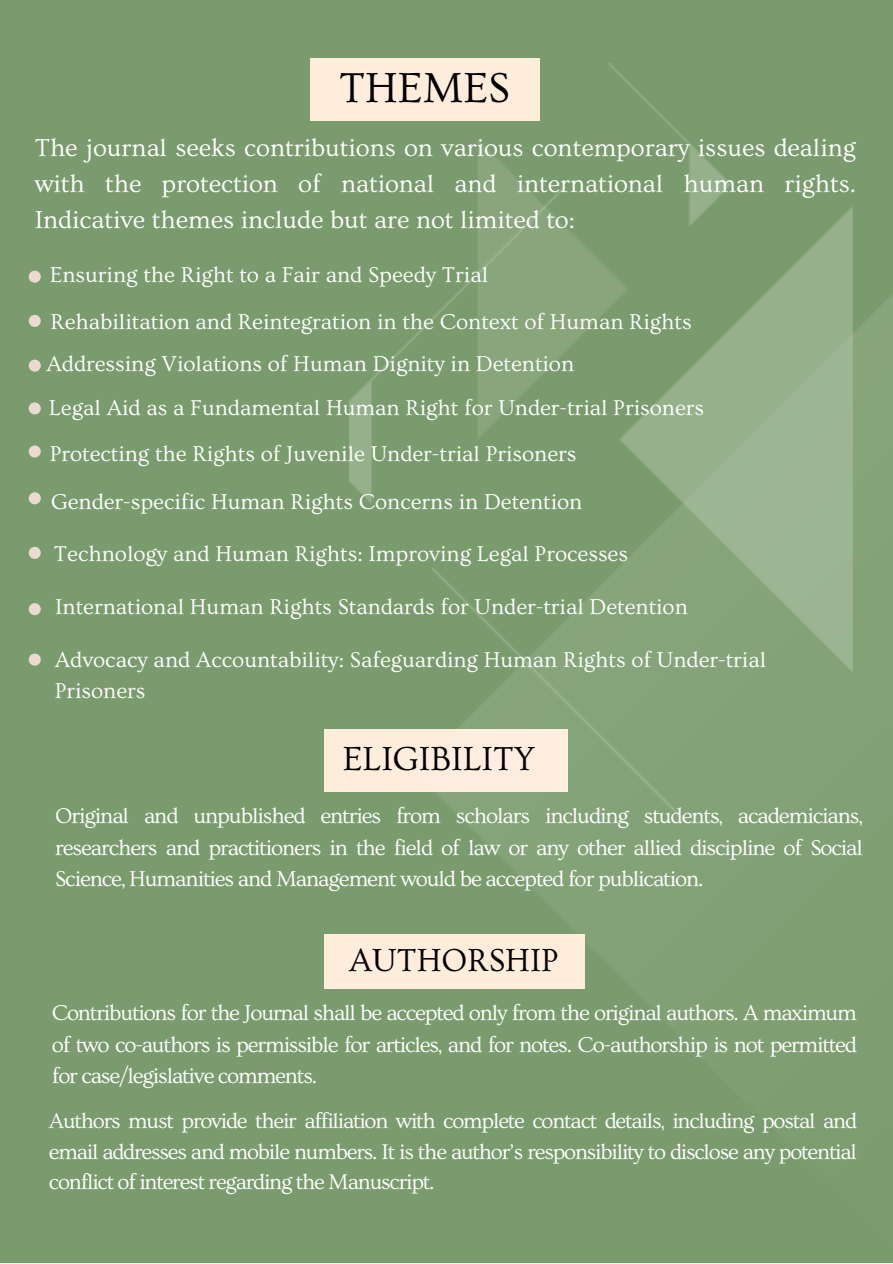
<style>
.page{position:relative;width:893px;height:1264px;background:#fff}
.page>*{position:absolute;margin:0;border:0;box-sizing:border-box;transform-origin:0 0}
.t1{font:43.95px "Ovo";color:#000}
.t2{font:34.95px "Ovo";color:#000}
.t3{font:33.45px "Ovo";color:#000}
.t4{font:25.8px/35.8px "Ovo";color:#fff;text-align:justify}
.t5{font:22.5px/31.5px "Ovo";color:#fff;text-align:justify}
.t6{font:22.2px/30.3px "Ovo";letter-spacing:-.05em;color:#fff;text-align:justify}
</style>
<div class="page">
<div style="left:0;top:0;width:892px;height:1262px;background:#7a9b6d"></div>
<div style="left:310px;top:58px;width:230px;height:63px;background:#ffeddc"></div>
<div style="left:29px;top:271px;width:12px;height:12px;background:#ebdad0;border-radius:50%"></div>
<div style="left:29px;top:315px;width:12px;height:12px;background:#ebdad0;border-radius:50%"></div>
<div style="left:29px;top:359px;width:12px;height:12px;background:#ebdad0;border-radius:50%"></div>
<div style="left:29px;top:402px;width:12px;height:12px;background:#ebdad0;border-radius:50%"></div>
<div style="left:29px;top:445px;width:12px;height:12px;background:#ebdad0;border-radius:50%"></div>
<div style="left:29px;top:492px;width:12px;height:12px;background:#ebdad0;border-radius:50%"></div>
<div style="left:29px;top:547px;width:12px;height:12px;background:#ebdad0;border-radius:50%"></div>
<div style="left:29px;top:603px;width:12px;height:12px;background:#ebdad0;border-radius:50%"></div>
<div style="left:29px;top:653px;width:12px;height:12px;background:#ebdad0;border-radius:50%"></div>
<div style="left:324px;top:729px;width:244px;height:63px;background:#ffeddc"></div>
<div style="left:324px;top:934px;width:260px;height:54px;background:#ffeddc"></div>
<img style="left:349px;top:63px;width:543px;height:926px">
<p class="t1" style="left:339px;top:64px;width:172px">THEMES</p>
<p class="t4" style="left:35px;top:131px;width:822px">The journal seeks contributions on various contemporary issues dealing with the protection of national and international human rights.<br>Indicative themes include but are not limited to:</p>
<p class="t5" style="left:50px;top:259px;width:440px">Ensuring the Right to a Fair and Speedy Trial</p>
<p class="t5" style="left:50px;top:306px;width:642px">Rehabilitation and Reintegration in the Context of Human Rights</p>
<p class="t5" style="left:46px;top:348px;width:529px">Addressing Violations of Human Dignity in Detention</p>
<p class="t5" style="left:49px;top:392px;width:656px">Legal Aid as a Fundamental Human Right for Under-trial Prisoners</p>
<p class="t5" style="left:50px;top:438px;width:528px">Protecting the Rights of Juvenile Under-trial Prisoners</p>
<p class="t5" style="left:51px;top:486px;width:532px">Gender-specific Human Rights Concerns in Detention</p>
<p class="t5" style="left:54px;top:538px;width:575px">Technology and Human Rights: Improving Legal Processes</p>
<p class="t5" style="left:55px;top:591px;width:634px">International Human Rights Standards for Under-trial Detention</p>
<p class="t5" style="left:55px;top:644px;width:713px">Advocacy and Accountability: Safeguarding Human Rights of Under-trial<br>Prisoners</p>
<p class="t2" style="left:343px;top:739px;width:194px">ELIGIBILITY</p>
<p class="t5" style="left:55px;top:800px;width:809px">Original and unpublished entries from scholars including students, academicians, researchers and practitioners in the field of law or any other allied discipline of Social Science, Humanities and Management would be accepted for publication.</p>
<p class="t3" style="left:349px;top:942px;width:211px">AUTHORSHIP</p>
<p class="t5" style="left:52px;top:997px;width:806px">Contributions for the Journal shall be accepted only from the original authors. A maximum of two co-authors is permissible for articles, and for notes. Co-authorship is not permitted for case/legislative comments.</p>
<p class="t6" style="left:49px;top:1106px;width:809px">Authors must provide their affiliation with complete contact details, including postal and email addresses and mobile numbers. It is the author’s responsibility to disclose any potential conflict of interest regarding the Manuscript.</p>
</div>
